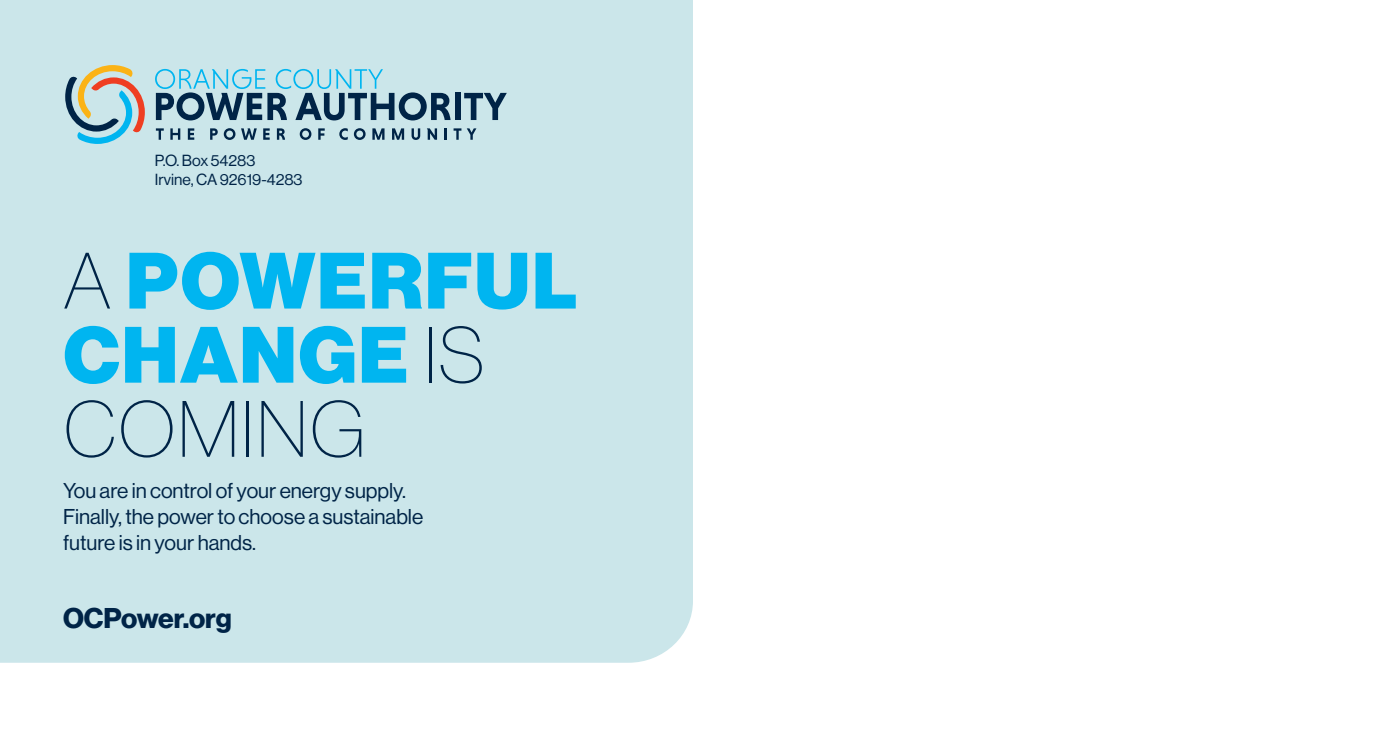
<style>
.page{position:relative;width:1386px;height:756px;background:#fff}
.page>*{position:absolute;margin:0;border:0;box-sizing:border-box;transform-origin:0 0}
.t1{font:78.05px/74.2px "N Haas Grotesk DS Pro 95 Blk";letter-spacing:.025em;color:#00b5f0}
.t2{font:78.05px "N Haas Grotesk DS Pro 25 Th";letter-spacing:.025em;color:#002447}
.t3{font:28px "N Haas Grotesk DS Pro 75 Bd";letter-spacing:-.005em;color:#002447}
.t4{font:21px/26.2px "N Haas Grotesk DS Pro 55 Rg";color:#002447}
.t5{font:15.75px/18.9px "N Haas Grotesk DS Pro 55 Rg";color:#002447}
.s1{font-family:"N Haas Grotesk DS Pro 25 Th";color:#002447}
</style>
<div class="page">
<div style="left:0;top:0;width:693px;height:663px;background:#cbe6ea"></div>
<svg style="left:65px;top:65px;width:80px;height:79px;background:#aebdb7"></svg>
<svg style="left:155px;top:69px;width:296px;height:51px;background:#88afbf"></svg>
<div style="left:455px;top:93px;width:5px;height:27px;background:#002447"></div>
<svg style="left:464px;top:93px;width:43px;height:27px"></svg>
<svg style="left:156px;top:128px;width:8px;height:12px"></svg>
<svg style="left:170px;top:128px;width:10px;height:12px"></svg>
<svg style="left:188px;top:128px;width:6px;height:12px"></svg>
<svg style="left:210px;top:128px;width:8px;height:12px"></svg>
<svg style="left:224px;top:128px;width:11px;height:12px"></svg>
<svg style="left:241px;top:128px;width:16px;height:12px"></svg>
<svg style="left:263px;top:128px;width:7px;height:12px"></svg>
<svg style="left:277px;top:128px;width:8px;height:12px"></svg>
<svg style="left:300px;top:128px;width:11px;height:12px"></svg>
<svg style="left:318px;top:128px;width:7px;height:12px"></svg>
<svg style="left:339px;top:128px;width:9px;height:12px"></svg>
<svg style="left:354px;top:128px;width:12px;height:12px"></svg>
<svg style="left:372px;top:128px;width:13px;height:12px"></svg>
<svg style="left:392px;top:128px;width:12px;height:12px"></svg>
<svg style="left:412px;top:128px;width:8px;height:12px"></svg>
<svg style="left:427px;top:128px;width:10px;height:12px"></svg>
<svg style="left:445px;top:128px;width:2px;height:12px"></svg>
<svg style="left:454px;top:128px;width:7px;height:12px"></svg>
<svg style="left:467px;top:128px;width:9px;height:12px"></svg>
<p class="t5" style="left:155px;top:151px;width:149px">P.O. Box 54283<br>Irvine, CA 92619-4283</p>
<h1 class="t1" style="left:64px;top:245px;width:515px"><span class="s1">A</span> POWERFUL<br>CHANGE <span class="s1">IS</span></h1>
<h1 class="t2" style="left:64px;top:386px;width:304px">COMING</h1>
<p class="t4" style="left:63px;top:478px;width:362px">You are in control of your energy supply.<br>Finally, the power to choose a sustainable future is in your hands.</p>
<h2 class="t3" style="left:63px;top:602px;width:170px">OCPower.org</h2>
</div>
